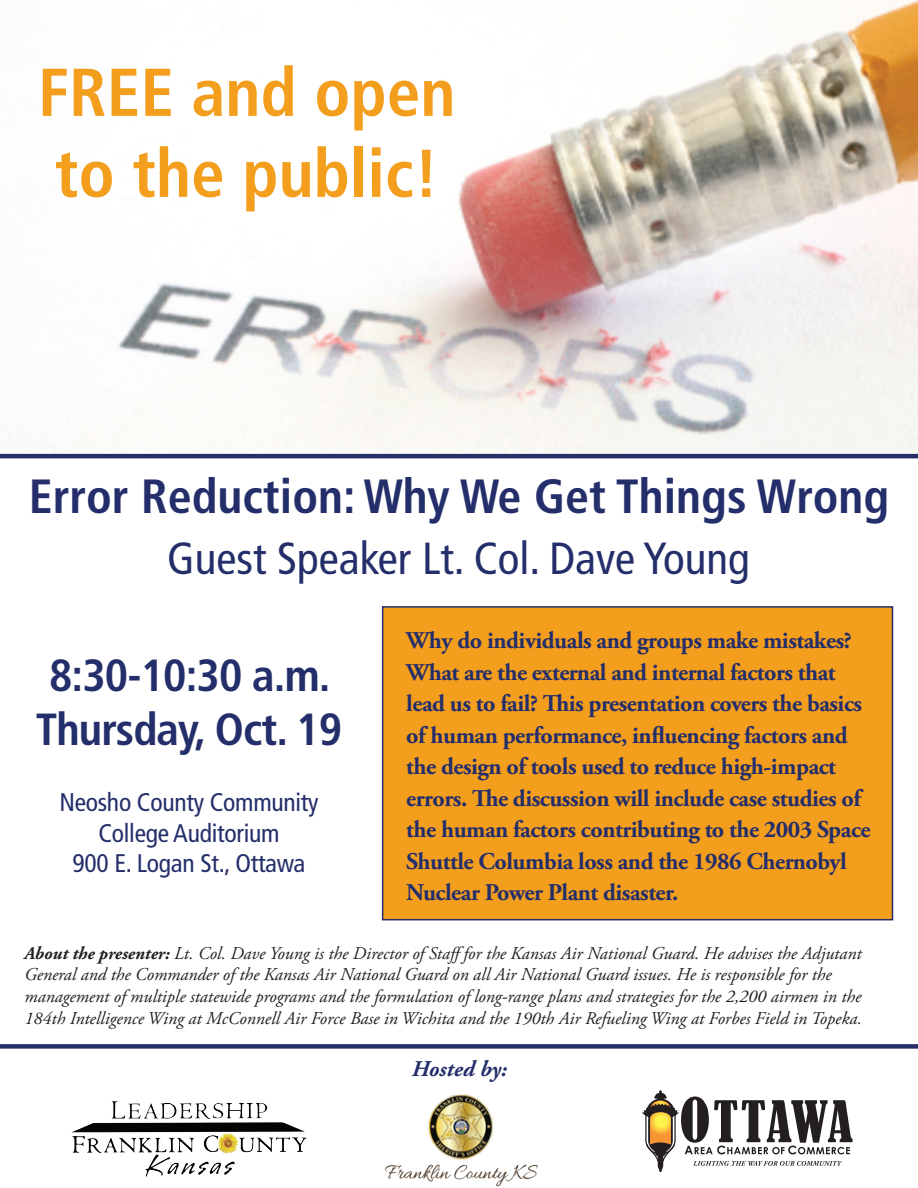
<style>
.page{position:relative;width:918px;height:1188px;background:#fff}
.page>*{position:absolute;margin:0;border:0;box-sizing:border-box;transform-origin:0 0}
.t1{font:700 condensed 67.5px/81px "Frutiger";color:#f49e1d}
.t2{font:700 condensed 48px "Frutiger";color:#242e6a}
.t3{font:700 condensed 45px/54px "Frutiger";letter-spacing:-.02em;color:#242e6a}
.t4{font:condensed 45px "Frutiger";color:#242e6a}
.t5{font:condensed 25.5px/30.6px "Frutiger";letter-spacing:-.01em;color:#242e6a;text-align:center}
.t6{font:700 24px/31.5px "Adobe Garamond Pro";letter-spacing:-.02em;color:#242e6a}
.t7{font:italic 700 22.5px "Adobe Garamond Pro";color:#242e6a}
.t8{font:italic 18px/21.6px "Adobe Garamond Pro";color:#231f20}
.s1{font-weight:700}
</style>
<div class="page">
<div style="left:382px;top:606px;width:511px;height:314px;background:#f49e1d;border:2px solid #242e6a"></div>
<img style="left:71px;top:1101px;width:236px;height:76px">
<img style="left:0;top:0;width:918px;height:454px">
<hr style="left:0;top:454px;width:918px;height:4px;background:#242e6a">
<svg style="left:642px;top:1090px;width:211px;height:82px"></svg>
<img style="left:384px;top:1094px;width:154px;height:92px">
<div style="left:0;top:1044px;width:918px;height:5px;background:#242e6a"></div>
<h1 class="t1" style="left:38px;top:52px;width:419px">FREE and open to the public!</h1>
<h2 class="t2" style="left:29px;top:468px;width:862px">Error Reduction: Why We Get Things Wrong</h2>
<h3 class="t4" style="left:167px;top:533px;width:584px">Guest Speaker Lt. Col. Dave Young</h3>
<h3 class="t3" style="left:36px;top:648px;width:308px">8:30-10:30 a.m.<br>Thursday, Oct. 19</h3>
<h3 class="t5" style="left:59px;top:787px;width:261px">Neosho County Community<br>College Auditorium<br>900 E. Logan St., Ottawa</h3>
<p class="t6" style="left:406px;top:625px;width:466px">Why do individuals and groups make mistakes?<br>What are the external and internal factors that lead us to fail? This presentation covers the basics of human performance, influencing factors and the design of tools used to reduce high-impact errors. The discussion will include case studies of the human factors contributing to the 2003 Space Shuttle Columbia loss and the 1986 Chernobyl Nuclear Power Plant disaster.</p>
<p class="t8" style="left:25px;top:943px;width:839px"><span class="s1">About the presenter:</span> Lt. Col. Dave Young is the Director of Stafffor the Kansas Air National Guard. He advises the Adjutant General and the Commander of the Kansas Air National Guard on all Air National Guard issues. He is responsible for the management of multiple statewide programs and the formulation of long-range plans and strategies for the 2,200 airmen in the 184th Intelligence Wing at McConnell Air Force Base in Wichita and the 190th Air Refueling Wing at Forbes Field in Topeka.</p>
<p class="t7" style="left:412px;top:1055px;width:97px">Hosted by:</p>
</div>
